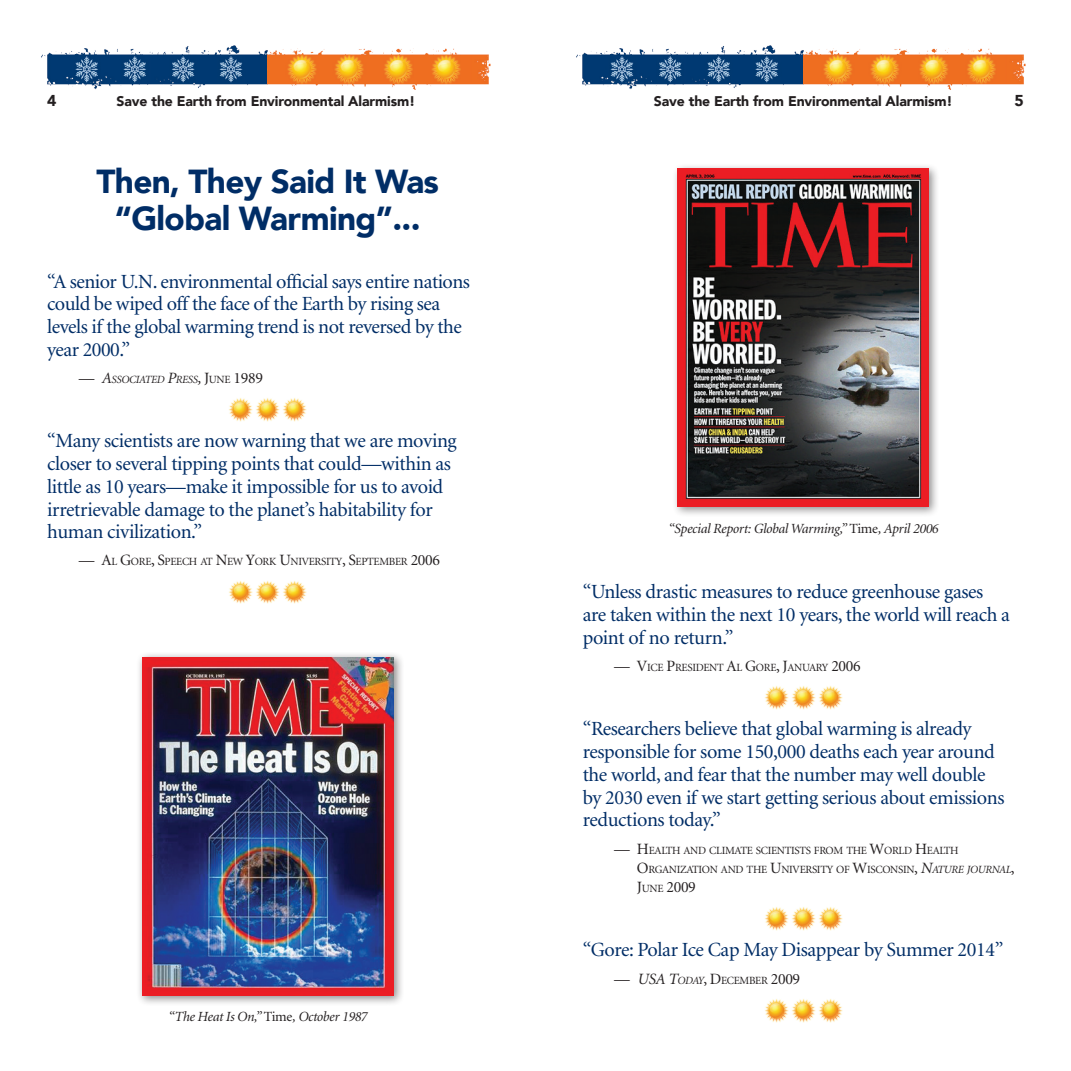
<style>
.page{position:relative;width:1071px;height:1071px;background:#fff}
.page>*{position:absolute;margin:0;border:0;box-sizing:border-box;transform-origin:0 0}
.t1{font:900 33.25px "Avenir";letter-spacing:-.02em;color:#002d66}
.Normal__Web{font:20.12px/22.8px "Minion";letter-spacing:-.02em;color:#002d66}
.List_Paragraph{font:15.75px "Minion";color:#231f20}
.Normal__Web-2{font:italic 15.75px "Minion";color:#231f20}
.t2{font:900 15.75px "Avenir";color:#231f20}
.t3{font:900 14px "Avenir";letter-spacing:-.01em;color:#231f20}
.captions{font:italic 14px "Minion";letter-spacing:-.02em;color:#231f20}
.List_Paragraph-2{font:11.03px "Minion";letter-spacing:-.03em;color:#231f20}
.Normal__Web-3{font:11.03px "Minion";letter-spacing:-.03em;color:#231f20}
.List_Paragraph-3{font:italic 11.03px "Minion";letter-spacing:-.03em;color:#231f20}
.s1{font-style:normal;font-size:15.75px}
.s2{font-size:15.75px}
.s3{font-style:normal}
.s4{font-style:italic;font-size:15.75px}
.s5{font-style:italic}
.s6{font-size:11.03px}
</style>
<div class="page">
<img style="left:229px;top:398px;width:24px;height:23px">
<img style="left:256px;top:398px;width:24px;height:23px">
<img style="left:283px;top:398px;width:24px;height:23px">
<img style="left:229px;top:581px;width:24px;height:23px">
<img style="left:256px;top:581px;width:24px;height:23px">
<img style="left:283px;top:581px;width:24px;height:23px">
<img style="left:41px;top:45px;width:450px;height:45px">
<img style="left:576px;top:45px;width:450px;height:45px">
<img style="left:765px;top:686px;width:23px;height:24px">
<img style="left:792px;top:686px;width:23px;height:24px">
<img style="left:819px;top:686px;width:23px;height:24px">
<img style="left:765px;top:907px;width:23px;height:24px">
<img style="left:792px;top:907px;width:23px;height:24px">
<img style="left:819px;top:907px;width:23px;height:24px">
<img style="left:765px;top:999px;width:23px;height:23px">
<img style="left:792px;top:999px;width:23px;height:23px">
<img style="left:819px;top:999px;width:23px;height:23px">
<div style="left:137px;top:652px;width:267px;height:354px;background:#231f20;opacity:.5"></div>
<img style="left:142px;top:657px;width:251px;height:338px">
<div style="left:672px;top:163px;width:268px;height:355px;background:#231f20;opacity:.5"></div>
<img style="left:678px;top:169px;width:251px;height:338px">
<p class="t2" style="left:47px;top:87px;width:11px">4</p>
<p class="t3" style="left:117px;top:89px;width:300px">Save the Earth from Environmental Alarmism!</p>
<p class="t3" style="left:654px;top:89px;width:300px">Save the Earth from Environmental Alarmism!</p>
<p class="t2" style="left:1014px;top:87px;width:11px">5</p>
<p class="t1" style="left:96px;top:153px;width:344px">Then, They Said It Was</p>
<p class="t1" style="left:115px;top:190px;width:307px">“Global Warming”...</p>
<p class="Normal__Web" style="left:47px;top:270px;width:424px">“A senior U.N. environmental official says entire nations could be wiped off the face of the Earth by rising sea</p>
<p class="Normal__Web" style="left:47px;top:316px;width:416px">levels if the global warming trend is not reversed by the year 2000.”</p>
<p class="List_Paragraph-3" style="left:79px;top:374px;width:186px"><span class="s1">—</span> <span class="s2">A</span>SSOCIATED <span class="s2">P</span>RESS<span class="s2">,</span> <span class="s1">J</span><span class="s3">UNE</span> <span class="s1">1989</span></p>
<p class="Normal__Web" style="left:47px;top:430px;width:411px">“Many scientists are now warning that we are moving closer to several tipping points that could—within as little as 10 years—make it impossible for us to avoid irretrievable damage to the planet’s habitability for human civilization.”</p>
<p class="Normal__Web-3" style="left:79px;top:557px;width:363px"><span class="s2">— A</span>L <span class="s2">G</span>ORE<span class="s2">, S</span>PEECH AT <span class="s2">N</span>EW <span class="s2">Y</span>ORK <span class="s2">U</span>NIVERSITY<span class="s2">, S</span>EPTEMBER <span class="s2">2006</span></p>
<p class="captions" style="left:168px;top:1010px;width:200px">“The Heat Is On,” <span class="s3">Time</span>, October 1987</p>
<p class="captions" style="left:668px;top:521px;width:271px">“Special Report: Global Warming,” <span class="s3">Time</span>, April 2006</p>
<p class="Normal__Web" style="left:583px;top:581px;width:429px">“Unless drastic measures to reduce greenhouse gases are taken within the next 10 years, the world will reach a point of no return.”</p>
<p class="List_Paragraph-2" style="left:614px;top:662px;width:248px"><span class="s2">— V</span>ICE <span class="s2">P</span>RESIDENT <span class="s2">A</span>L <span class="s2">G</span>ORE<span class="s2">, J</span>ANUARY <span class="s2">2006</span></p>
<p class="Normal__Web" style="left:583px;top:718px;width:423px">“Researchers believe that global warming is already responsible for some 150,000 deaths each year around the world, and fear that the number may well double by 2030 even if we start getting serious about emissions reductions today.”</p>
<p class="List_Paragraph-2" style="left:614px;top:845px;width:345px"><span class="s2">— H</span>EALTH AND CLIMATE SCIENTISTS FROM THE <span class="s2">W</span>ORLD <span class="s2">H</span>EALTH</p>
<p class="List_Paragraph" style="left:583px;top:860px;width:23px">O</p>
<p class="List_Paragraph-2" style="left:648px;top:864px;width:368px">RGANIZATION AND THE <span class="s2">U</span>NIVERSITY OF <span class="s2">W</span>ISCONSIN<span class="s2">,</span> <span class="s4">N</span><span class="s5">ATURE JOURNAL</span><span class="s2">,</span></p>
<p class="List_Paragraph" style="left:637px;top:879px;width:60px">J<span class="s6">UNE</span> 2009</p>
<p class="Normal__Web" style="left:583px;top:939px;width:422px">“Gore: Polar Ice Cap May Disappear by Summer 2014”</p>
<p class="Normal__Web-2" style="left:614px;top:971px;width:33px"><span class="s3">—</span> USA</p>
<p class="Normal__Web-3" style="left:668px;top:975px;width:134px"><span class="s4">T</span><span class="s5">ODAY</span><span class="s2">, D</span>ECEMBER <span class="s2">2009</span></p>
</div>
